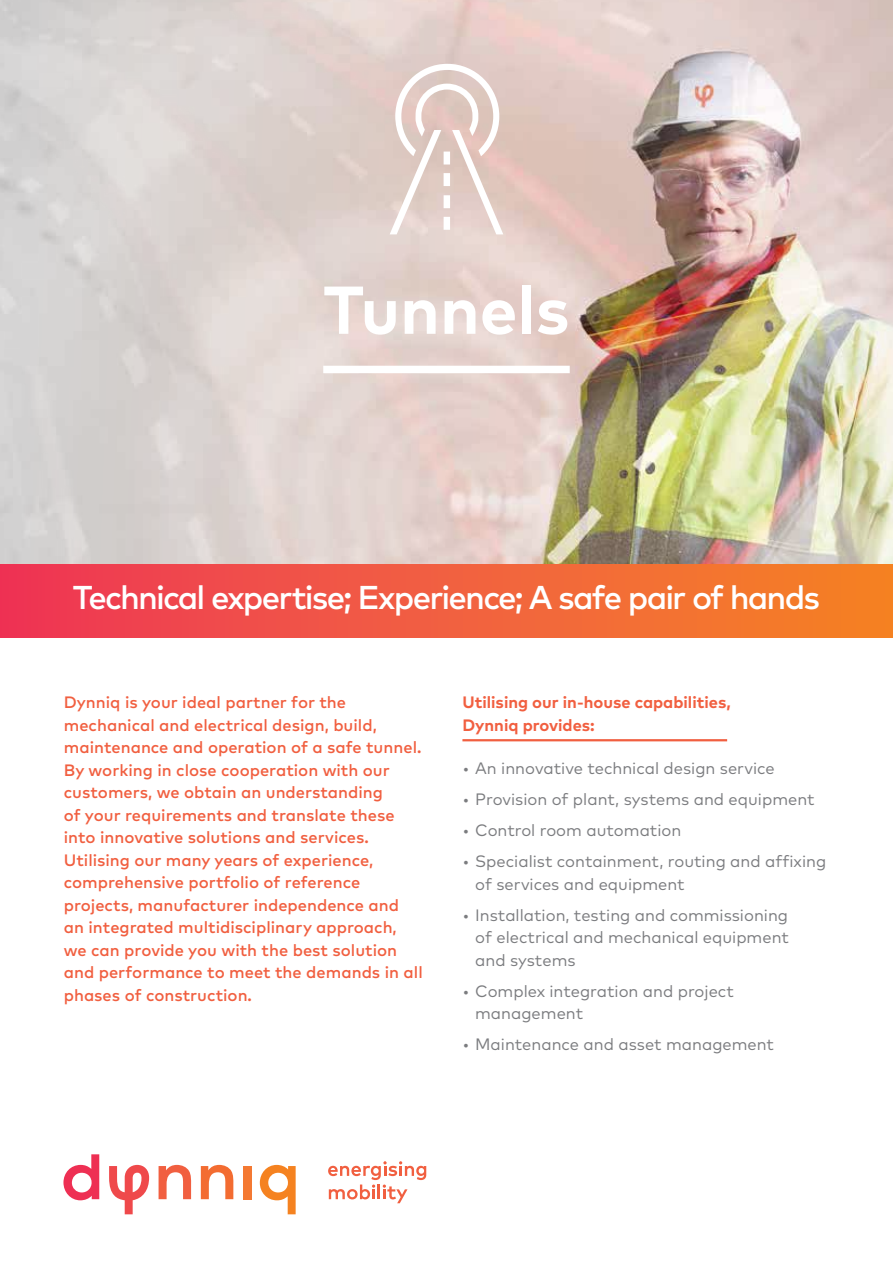
<style>
.page{position:relative;width:893px;height:1263px;background:#fff}
.page>*{position:absolute;margin:0;border:0;box-sizing:border-box;transform-origin:0 0}
.t1{font:700 67.5px "Mark OT";color:#fff}
.t2{font:500 33px "Mark OT";letter-spacing:-.055em;color:#fff}
.t3{font:500 16.5px/22.5px "Mark OT";color:#f15f40}
.t4{font:16.5px/22.5px "Mark OT";color:#7b7c7f}
.t5{font:700 16.5px/22.5px "Mark OT";color:#f15f40}
</style>
<div class="page">
<svg style="left:63px;top:1154px;width:36px;height:46px"></svg>
<svg style="left:260px;top:1165px;width:36px;height:49px"></svg>
<svg style="left:159px;top:1165px;width:32px;height:34px"></svg>
<svg style="left:201px;top:1165px;width:33px;height:34px"></svg>
<div style="left:243px;top:1166px;width:8px;height:33px;background:#f47932"></div>
<svg style="left:109px;top:1165px;width:40px;height:49px"></svg>
<svg style="left:328px;top:1161px;width:98px;height:42px"></svg>
<div style="left:0;top:564px;width:893px;height:73px;background:linear-gradient(to right,#ee3758,#f58525)"></div>
<img style="left:0;top:0;width:893px;height:564px">
<hr style="left:462px;top:739px;width:265px;height:2px;background:#f15f40">
<div style="left:323px;top:366px;width:247px;height:7px;background:#fff"></div>
<svg style="left:390px;top:64px;width:113px;height:170px"></svg>
<h1 class="t1" style="left:323px;top:266px;width:248px">Tunnels</h1>
<h2 class="t2" style="left:73px;top:576px;width:749px">Technical expertise; Experience; A safe pair of hands</h2>
<p class="t3" style="left:64px;top:691px;width:360px">Dynniq is your ideal partner for the mechanical and electrical design, build, maintenance and operation of a safe tunnel.<br>By working in close cooperation with our customers, we obtain an understanding<br>of your requirements and translate these into innovative solutions and services.<br>Utilising our many years of experience, comprehensive portfolio of reference projects, manufacturer independence and an integrated multidisciplinary approach, we can provide you with the best solution and performance to meet the demands in all phases of construction.</p>
<p class="t5" style="left:462px;top:690px;width:270px">Utilising our in-house capabilities,<br>Dynniq provides:</p>
<p class="t4" style="left:462px;top:757px;width:314px">• An innovative technical design service</p>
<p class="t4" style="left:462px;top:788px;width:354px">• Provision of plant, systems and equipment</p>
<p class="t4" style="left:462px;top:819px;width:220px">• Control room automation</p>
<p class="t4" style="left:475px;top:850px;width:352px;text-indent:-13px">• Specialist containment, routing and affixing of services and equipment</p>
<p class="t4" style="left:475px;top:904px;width:315px;text-align:justify;text-indent:-13px">• Installation, testing and commissioning of electrical and mechanical equipment and systems</p>
<p class="t4" style="left:475px;top:980px;width:260px;text-indent:-13px">• Complex integration and project management</p>
<p class="t4" style="left:462px;top:1033px;width:313px">• Maintenance and asset management</p>
</div>
